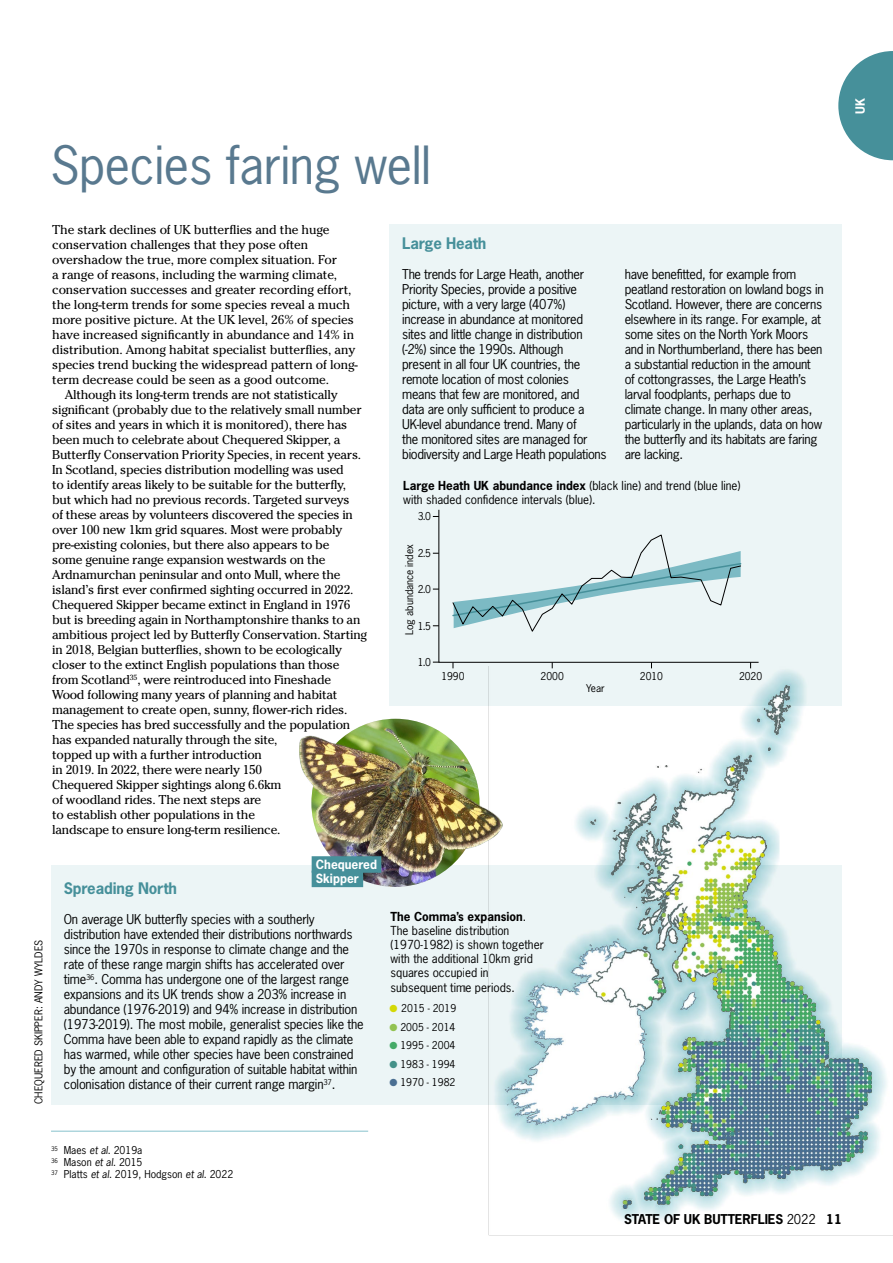
<style>
.page{position:relative;width:893px;height:1263px;background:#fff}
.page>*{position:absolute;margin:0;border:0;box-sizing:border-box;transform-origin:0 0}
.t1{font:49.5px "News Gothic Std";letter-spacing:-.01em;color:#59798f}
.t2{font:700 15px "News Gothic Std";letter-spacing:-.01em;color:#46909a}
.t3{font:12.75px "Cheltenham Std";letter-spacing:-.02em;color:#000}
.t4{font:12.75px/15px "News Gothic Std";letter-spacing:-.025em;color:#000}
.t5{font:700 12.75px "News Gothic Std";letter-spacing:-.01em;color:#000}
.t6{font:700 12px/14.4px "News Gothic Std";color:#fff}
.t7{font:11.7px/14.1px "News Gothic Std";color:#000}
.t8{font:10.2px/12.3px "News Gothic Std";color:#000}
.t9{font:10.05px "News Gothic Std";color:#000}
.s1{font-weight:700}
.s2{color:#d4d905}
.s3{color:#92c251}
.s4{color:#45aa68}
.s5{color:#449189}
.s6{color:#4a6f92}
.s7{font-style:italic}
.s8{font-weight:400}
</style>
<div class="page">
<div style="left:389px;top:224px;width:453px;height:481px;background:#ecf5f6"></div>
<div style="left:51px;top:865px;width:791px;height:239px;background:#ecf5f6"></div>
<img style="left:464px;top:666px;width:429px;height:570px">
<svg style="left:438px;top:510px;width:321px;height:153px"></svg>
<svg style="left:451px;top:534px;width:291px;height:99px"></svg>
<hr style="left:51px;top:1131px;width:317px;height:1px;background:#86c2cc">
<img style="left:311px;top:719px;width:168px;height:168px;border-radius:84px">
<div style="left:312px;top:856px;width:69px;height:17px;background:#46909a"></div>
<div style="left:312px;top:871px;width:51px;height:16px;background:#46909a"></div>
<img style="left:299px;top:736px;width:212px;height:113px">
<svg style="left:838px;top:51px;width:55px;height:109px"></svg>
<h1 class="t1" style="left:51px;top:133px;width:382px">Species faring well</h1>
<p class="t3" style="left:52px;top:222px;width:279px">The stark declines of UK butterflies and the huge</p>
<p class="t3" style="left:52px;top:237px;width:257px">conservation challenges that they pose often</p>
<p class="t3" style="left:52px;top:252px;width:286px">overshadow the true, more complex situation. For</p>
<p class="t3" style="left:52px;top:267px;width:286px">a range of reasons, including the warming climate,</p>
<p class="t3" style="left:52px;top:282px;width:301px">conservation successes and greater recording effort,</p>
<p class="t3" style="left:52px;top:297px;width:299px">the long-term trends for some species reveal a much</p>
<p class="t3" style="left:52px;top:312px;width:303px">more positive picture. At the UK level, 26% of species</p>
<p class="t3" style="left:52px;top:327px;width:303px">have increased significantly in abundance and 14% in</p>
<p class="t3" style="left:52px;top:342px;width:305px">distribution. Among habitat specialist butterflies, any</p>
<p class="t3" style="left:52px;top:357px;width:307px">species trend bucking the widespread pattern of long-</p>
<p class="t3" style="left:52px;top:372px;width:278px">term decrease could be seen as a good outcome.</p>
<p class="t3" style="left:65px;top:387px;width:274px">Although its long-term trends are not statistically</p>
<p class="t3" style="left:52px;top:402px;width:311px">significant (probably due to the relatively small number</p>
<p class="t3" style="left:52px;top:417px;width:296px">of sites and years in which it is monitored), there has</p>
<p class="t3" style="left:52px;top:432px;width:290px">been much to celebrate about Chequered Skipper, a</p>
<p class="t3" style="left:52px;top:447px;width:310px">Butterfly Conservation Priority Species, in recent years.</p>
<p class="t3" style="left:52px;top:462px;width:293px">In Scotland, species distribution modelling was used</p>
<p class="t3" style="left:52px;top:477px;width:295px">to identify areas likely to be suitable for the butterfly,</p>
<p class="t3" style="left:52px;top:492px;width:299px">but which had no previous records. Targeted surveys</p>
<p class="t3" style="left:52px;top:507px;width:302px">of these areas by volunteers discovered the species in</p>
<p class="t3" style="left:52px;top:522px;width:292px">over 100 new 1km grid squares. Most were probably</p>
<p class="t3" style="left:52px;top:537px;width:279px">pre-existing colonies, but there also appears to be</p>
<p class="t3" style="left:52px;top:552px;width:275px">some genuine range expansion westwards on the</p>
<p class="t3" style="left:52px;top:567px;width:290px">Ardnamurchan peninsular and onto Mull, where the</p>
<p class="t3" style="left:52px;top:582px;width:303px">island’s first ever confirmed sighting occurred in 2022.</p>
<p class="t3" style="left:52px;top:597px;width:300px">Chequered Skipper became extinct in England in 1976</p>
<p class="t3" style="left:52px;top:612px;width:310px">but is breeding again in Northamptonshire thanks to an</p>
<p class="t3" style="left:52px;top:627px;width:316px">ambitious project led by Butterfly Conservation. Starting</p>
<p class="t3" style="left:52px;top:642px;width:291px">in 2018, Belgian butterflies, shown to be ecologically</p>
<p class="t3" style="left:52px;top:657px;width:289px">closer to the extinct English populations than those</p>
<p class="t3" style="left:52px;top:672px;width:280px">from Scotland<sup>35</sup>, were reintroduced into Fineshade</p>
<p class="t3" style="left:52px;top:687px;width:287px">Wood following many years of planning and habitat</p>
<p class="t3" style="left:52px;top:702px;width:297px">management to create open, sunny, flower-rich rides.</p>
<p class="t3" style="left:52px;top:717px;width:300px">The species has bred successfully and the population</p>
<p class="t3" style="left:52px;top:732px;width:227px">has expanded naturally through the site,</p>
<p class="t3" style="left:52px;top:747px;width:211px">topped up with a further introduction</p>
<p class="t3" style="left:52px;top:762px;width:212px">in 2019. In 2022, there were nearly 150</p>
<p class="t3" style="left:52px;top:777px;width:231px">Chequered Skipper sightings along 6.6km</p>
<p class="t3" style="left:52px;top:792px;width:211px">of woodland rides. The next steps are</p>
<p class="t3" style="left:52px;top:807px;width:204px">to establish other populations in the</p>
<p class="t3" style="left:52px;top:822px;width:230px">landscape to ensure long-term resilience.</p>
<p class="t8" style="left:32px;top:1104px;width:166px;rotate:-90deg">CHEQUERED SKIPPER: ANDY WYLDES</p>
<p class="t6" style="left:316px;top:857px;width:63px">Chequered<br>Skipper</p>
<p class="t2" style="left:64px;top:878px;width:115px">Spreading North</p>
<p class="t4" style="left:64px;top:912px;width:301px">On average UK butterfly species with a southerly distribution have extended their distributions northwards since the 1970s in response to climate change and the rate of these range margin shifts has accelerated over time<sup>36</sup>. Comma has undergone one of the largest range expansions and its UK trends show a 203% increase in abundance (1976-2019) and 94% increase in distribution (1973-2019). The most mobile, generalist species like the Comma have been able to expand rapidly as the climate has warmed, while other species have been constrained by the amount and configuration of suitable habitat within colonisation distance of their current range margin<sup>37</sup>.</p>
<p class="t2" style="left:402px;top:233px;width:86px">Large Heath</p>
<p class="t4" style="left:402px;top:267px;width:206px">The trends for Large Heath, another Priority Species, provide a positive picture, with a very large (407%) increase in abundance at monitored sites and little change in distribution (-2%) since the 1990s. Although<br>present in all four UK countries, the remote location of most colonies<br>means that few are monitored, and<br>data are only sufficient to produce a UK-level abundance trend. Many of<br>the monitored sites are managed for biodiversity and Large Heath populations</p>
<p class="t4" style="left:625px;top:267px;width:200px">have benefitted, for example from peatland restoration on lowland bogs in Scotland. However, there are concerns elsewhere in its range. For example, at some sites on the North York Moors and in Northumberland, there has been a substantial reduction in the amount of cottongrasses, the Large Heath’s larval foodplants, perhaps due to climate change. In many other areas, particularly in the uplands, data on how the butterfly and its habitats are faring are lacking.</p>
<p class="t7" style="left:403px;top:478px;width:339px"><span class="s1">Large Heath UK abundance index</span> (black line) and trend (blue line) with shaded confidence intervals (blue).</p>
<p class="t8" style="left:418px;top:510px;width:15px">3.0</p>
<p class="t9" style="left:403px;top:635px;width:92px;rotate:-90deg">Log abundance index</p>
<p class="t8" style="left:418px;top:547px;width:15px">2.5</p>
<p class="t8" style="left:418px;top:583px;width:15px">2.0</p>
<p class="t8" style="left:418px;top:620px;width:15px">1.5</p>
<p class="t8" style="left:418px;top:656px;width:15px">1.0</p>
<p class="t8" style="left:441px;top:670px;width:25px">1990</p>
<p class="t8" style="left:541px;top:670px;width:25px">2000</p>
<p class="t8" style="left:640px;top:670px;width:25px">2010</p>
<p class="t8" style="left:739px;top:670px;width:25px">2020</p>
<p class="t9" style="left:586px;top:681px;width:20px">Year</p>
<p class="t7" style="left:390px;top:910px;width:155px"><span class="s1">The Comma’s expansion</span>.<br>The baseline distribution (1970-1982) is shown together with the additional 10km grid squares occupied in subsequent time periods.</p>
<p class="t8" style="left:389px;top:1002px;width:68px"><span class="s2">●</span> 2015 - 2019</p>
<p class="t8" style="left:389px;top:1020px;width:67px"><span class="s3">●</span> 2005 - 2014</p>
<p class="t8" style="left:389px;top:1039px;width:67px"><span class="s4">●</span> 1995 - 2004</p>
<p class="t8" style="left:389px;top:1058px;width:67px"><span class="s5">●</span> 1983 - 1994</p>
<p class="t8" style="left:389px;top:1076px;width:67px"><span class="s6">●</span> 1970 - 1982</p>
<p class="t6" style="left:853px;top:114px;width:17px;rotate:-90deg">UK</p>
<p class="t8" style="left:51px;top:1144px;width:184px"><sup>35</sup> Maes <span class="s7">et al</span>. 2019a<br><sup>36</sup> Mason <span class="s7">et al</span>. 2015<br><sup>37</sup> Platts <span class="s7">et al</span>. 2019, Hodgson <span class="s7">et al</span>. 2022</p>
<p class="t5" style="left:624px;top:1211px;width:219px">STATE OF UK BUTTERFLIES <span class="s8">2022</span> 11</p>
</div>
